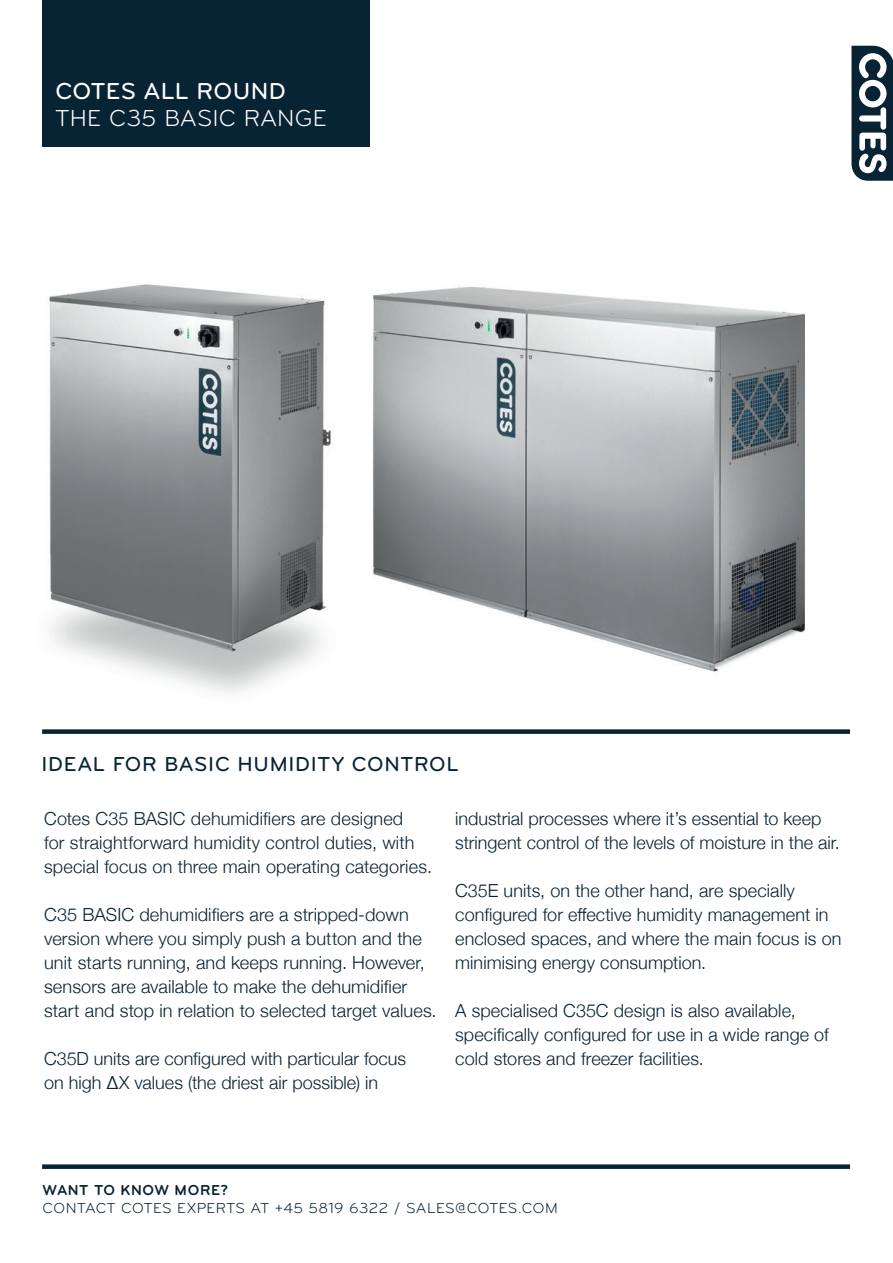
<style>
.page{position:relative;width:893px;height:1263px;background:#fff}
.page>*{position:absolute;margin:0;border:0;box-sizing:border-box;transform-origin:0 0}
.t1{font:24px "Bryant Regular Alternate";letter-spacing:.005em;color:#fff}
.t2{font:24px "Bryant Medium Alternate";letter-spacing:.01em;color:#fff}
.t3{font:21px "Bryant Medium Alternate";letter-spacing:.035em;color:#082333}
.t4{font:300 18px/24px "Helvetica Neue";letter-spacing:.005em;color:#082333}
.t5{font:15px "Bryant";letter-spacing:.03em;color:#082333}
.t6{font:700 15px "Bryant";letter-spacing:.035em;color:#082333}
</style>
<div class="page">
<div style="left:42px;top:0;width:327px;height:147px;background:#082333"></div>
<svg style="left:851px;top:46px;width:42px;height:135px"></svg>
<div style="left:42px;top:729px;width:808px;height:5px;background:#082333"></div>
<div style="left:42px;top:1164px;width:808px;height:5px;background:#082333"></div>
<img style="left:49px;top:284px;width:282px;height:410px">
<img style="left:372px;top:286px;width:432px;height:386px">
<p class="t2" style="left:56px;top:77px;width:232px">COTES ALL ROUND</p>
<p class="t1" style="left:56px;top:104px;width:273px">THE C35 BASIC RANGE</p>
<p class="t3" style="left:41px;top:751px;width:419px">IDEAL FOR BASIC HUMIDITY CONTROL</p>
<p class="t4" style="left:44px;top:806px;width:389px">Cotes C35 BASIC dehumidifiers are designed<br>for straightforward humidity control duties, with special focus on three main operating categories.</p>
<p class="t4" style="left:44px;top:902px;width:394px">C35 BASIC dehumidifiers are a stripped-down version where you simply push a button and the unit starts running, and keeps running. However, sensors are available to make the dehumidifier start and stop in relation to selected target values.</p>
<p class="t4" style="left:44px;top:1046px;width:364px">C35D units are configured with particular focus on high ΔX values (the driest air possible) in</p>
<p class="t4" style="left:455px;top:806px;width:386px">industrial processes where it’s essential to keep stringent control of the levels of moisture in the air.</p>
<p class="t4" style="left:455px;top:878px;width:388px">C35E units, on the other hand, are specially configured for effective humidity management in enclosed spaces, and where the main focus is on minimising energy consumption.</p>
<p class="t4" style="left:455px;top:998px;width:375px">A specialised C35C design is also available, specifically configured for use in a wide range of cold stores and freezer facilities.</p>
<p class="t6" style="left:43px;top:1180px;width:187px">WANT TO KNOW MORE?</p>
<p class="t5" style="left:43px;top:1199px;width:517px">CONTACT COTES EXPERTS AT +45 5819 6322 / SALES@COTES.COM</p>
</div>
